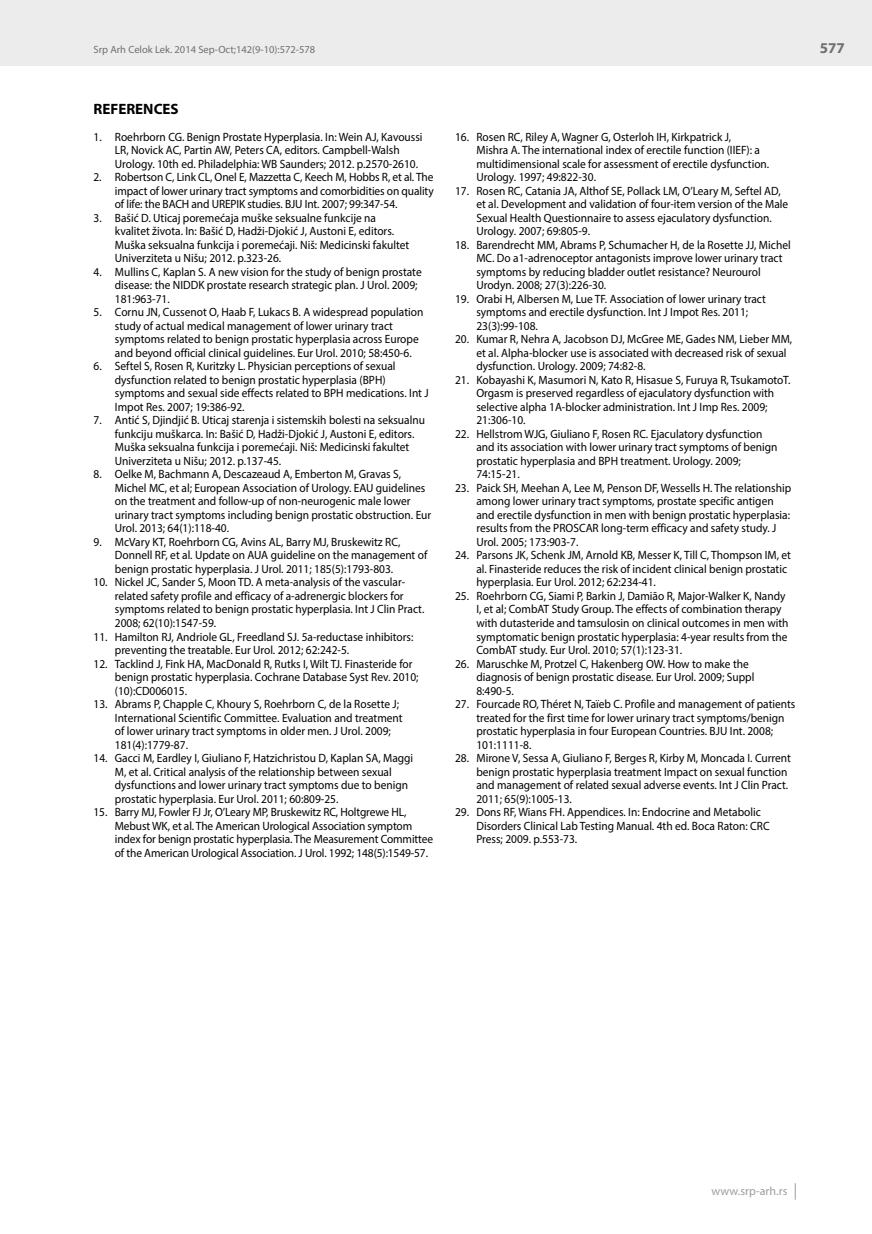
<style>
.page{position:relative;width:872px;height:1234px;background:#fff}
.page>*{position:absolute;margin:0;border:0;box-sizing:border-box;transform-origin:0 0}
.t1{font:700 15px "Myriad Pro";color:#000}
.t2{font:700 15px "Myriad Pro";color:#6f6f6e}
.t3{font:12px/13.5px "Myriad Pro";color:#000;scale:.95 1}
.t4{font:12px "Myriad Pro";letter-spacing:.005em;color:#9c9d9d}
.t5{font:10.5px "Myriad Pro";color:#6f6f6e}
</style>
<div class="page">
<div style="left:0;top:0;width:872px;height:66px;background:#ececed"></div>
<svg style="left:795px;top:1183px;width:1px;height:16px"></svg>
<p class="t5" style="left:94px;top:43px;width:223px">Srp Arh Celok Lek. 2014 Sep-Oct;142(9-10):572-578</p>
<p class="t2" style="left:820px;top:38px;width:26px">577</p>
<p class="t1" style="left:94px;top:99px;width:87px">REFERENCES</p>
<p class="t3" style="left:115px;top:130px;width:325px;text-indent:-21px">1. Roehrborn CG. Benign Prostate Hyperplasia. In: Wein AJ, Kavoussi<br>LR, Novick AC, Partin AW, Peters CA, editors. Campbell-Walsh<br>Urology. 10th ed. Philadelphia: WB Saunders; 2012. p.2570-2610.</p>
<p class="t3" style="left:115px;top:170px;width:337px;text-align:justify;text-indent:-21px">2. Robertson C, Link CL, Onel E, Mazzetta C, Keech M, Hobbs R, et al. The impact of lower urinary tract symptoms and comorbidities on quality of life: the BACH and UREPIK studies. BJU Int. 2007; 99:347-54.</p>
<p class="t3" style="left:115px;top:211px;width:311px;text-indent:-21px">3. Bašić D. Uticaj poremećaja muške seksualne funkcije na kvalitet života. In: Bašić D, Hadži-Djokić J, Austoni E, editors.<br>Muška seksualna funkcija i poremećaji. Niš: Medicinski fakultet Univerziteta u Nišu; 2012. p.323-26.</p>
<p class="t3" style="left:115px;top:265px;width:324px;text-indent:-21px">4. Mullins C, Kaplan S. A new vision for the study of benign prostate disease: the NIDDK prostate research strategic plan. J Urol. 2009;<br>181:963-71.</p>
<p class="t3" style="left:115px;top:305px;width:326px;text-indent:-21px">5. Cornu JN, Cussenot O, Haab F, Lukacs B. A widespread population study of actual medical management of lower urinary tract symptoms related to benign prostatic hyperplasia across Europe and beyond official clinical guidelines. Eur Urol. 2010; 58:450-6.</p>
<p class="t3" style="left:115px;top:359px;width:332px;text-indent:-21px">6. Seftel S, Rosen R, Kuritzky L. Physician perceptions of sexual dysfunction related to benign prostatic hyperplasia (BPH) symptoms and sexual side effects related to BPH medications. Int J Impot Res. 2007; 19:386-92.</p>
<p class="t3" style="left:115px;top:413px;width:328px;text-indent:-21px">7. Antić S, Djindjić B. Uticaj starenja i sistemskih bolesti na seksualnu funkciju muškarca. In: Bašić D, Hadži-Djokić J, Austoni E, editors.<br>Muška seksualna funkcija i poremećaji. Niš: Medicinski fakultet Univerziteta u Nišu; 2012. p.137-45.</p>
<p class="t3" style="left:115px;top:467px;width:334px;text-indent:-21px">8. Oelke M, Bachmann A, Descazeaud A, Emberton M, Gravas S, Michel MC, et al; European Association of Urology. EAU guidelines on the treatment and follow-up of non-neurogenic male lower urinary tract symptoms including benign prostatic obstruction. Eur Urol. 2013; 64(1):118-40.</p>
<p class="t3" style="left:115px;top:535px;width:330px;text-indent:-21px">9. McVary KT, Roehrborn CG, Avins AL, Barry MJ, Bruskewitz RC,<br>Donnell RF, et al. Update on AUA guideline on the management of benign prostatic hyperplasia. J Urol. 2011; 185(5):1793-803.</p>
<p class="t3" style="left:115px;top:575px;width:327px;text-indent:-21px">10. Nickel JC, Sander S, Moon TD. A meta-analysis of the vascular&shy;related safety profile and efficacy of a-adrenergic blockers for symptoms related to benign prostatic hyperplasia. Int J Clin Pract.<br>2008; 62(10):1547-59.</p>
<p class="t3" style="left:115px;top:629px;width:316px;text-indent:-21px">11. Hamilton RJ, Andriole GL, Freedland SJ. 5a-reductase inhibitors: preventing the treatable. Eur Urol. 2012; 62:242-5.</p>
<p class="t3" style="left:115px;top:656px;width:321px;text-indent:-21px">12. Tacklind J, Fink HA, MacDonald R, Rutks I, Wilt TJ. Finasteride for benign prostatic hyperplasia. Cochrane Database Syst Rev. 2010; (10):CD006015.</p>
<p class="t3" style="left:115px;top:697px;width:304px;text-indent:-21px">13. Abrams P, Chapple C, Khoury S, Roehrborn C, de la Rosette J; International Scientific Committee. Evaluation and treatment of lower urinary tract symptoms in older men. J Urol. 2009; 181(4):1779-87.</p>
<p class="t3" style="left:115px;top:751px;width:316px;text-indent:-21px">14. Gacci M, Eardley I, Giuliano F, Hatzichristou D, Kaplan SA, Maggi M, et al. Critical analysis of the relationship between sexual dysfunctions and lower urinary tract symptoms due to benign prostatic hyperplasia. Eur Urol. 2011; 60:809-25.</p>
<p class="t3" style="left:115px;top:805px;width:336px;text-indent:-21px">15. Barry MJ, Fowler FJ Jr, O’Leary MP, Bruskewitz RC, Holtgrewe HL, Mebust WK, et al. The American Urological Association symptom index for benign prostatic hyperplasia. The Measurement Committee of the American Urological Association. J Urol. 1992; 148(5):1549-57.</p>
<p class="t3" style="left:476px;top:130px;width:310px;text-indent:-21px">16. Rosen RC, Riley A, Wagner G, Osterloh IH, Kirkpatrick J,<br>Mishra A. The international index of erectile function (IIEF): a multidimensional scale for assessment of erectile dysfunction.<br>Urology. 1997; 49:822-30.</p>
<p class="t3" style="left:476px;top:184px;width:330px;text-indent:-21px">17. Rosen RC, Catania JA, Althof SE, Pollack LM, O’Leary M, Seftel AD, et al. Development and validation of four-item version of the Male Sexual Health Questionnaire to assess ejaculatory dysfunction.<br>Urology. 2007; 69:805-9.</p>
<p class="t3" style="left:476px;top:238px;width:332px;text-indent:-21px">18. Barendrecht MM, Abrams P, Schumacher H, de la Rosette JJ, Michel MC. Do a1-adrenoceptor antagonists improve lower urinary tract symptoms by reducing bladder outlet resistance? Neurourol Urodyn. 2008; 27(3):226-30.</p>
<p class="t3" style="left:476px;top:292px;width:306px;text-indent:-21px">19. Orabi H, Albersen M, Lue TF. Association of lower urinary tract symptoms and erectile dysfunction. Int J Impot Res. 2011;<br>23(3):99-108.</p>
<p class="t3" style="left:476px;top:332px;width:334px;text-indent:-21px">20. Kumar R, Nehra A, Jacobson DJ, McGree ME, Gades NM, Lieber MM, et al. Alpha-blocker use is associated with decreased risk of sexual dysfunction. Urology. 2009; 74:82-8.</p>
<p class="t3" style="left:476px;top:373px;width:332px;text-indent:-21px">21. Kobayashi K, Masumori N, Kato R, Hisasue S, Furuya R, TsukamotoT.<br>Orgasm is preserved regardless of ejaculatory dysfunction with selective alpha 1A-blocker administration. Int J Imp Res. 2009; 21:306-10.</p>
<p class="t3" style="left:476px;top:427px;width:318px;text-indent:-21px">22. Hellstrom WJG, Giuliano F, Rosen RC. Ejaculatory dysfunction and its association with lower urinary tract symptoms of benign prostatic hyperplasia and BPH treatment. Urology. 2009; 74:15-21.</p>
<p class="t3" style="left:476px;top:481px;width:333px;text-indent:-21px">23. Paick SH, Meehan A, Lee M, Penson DF, Wessells H. The relationship among lower urinary tract symptoms, prostate specific antigen and erectile dysfunction in men with benign prostatic hyperplasia: results from the PROSCAR long-term efficacy and safety study. J Urol. 2005; 173:903-7.</p>
<p class="t3" style="left:476px;top:548px;width:333px;text-indent:-21px">24. Parsons JK, Schenk JM, Arnold KB, Messer K, Till C, Thompson IM, et al. Finasteride reduces the risk of incident clinical benign prostatic hyperplasia. Eur Urol. 2012; 62:234-41.</p>
<p class="t3" style="left:476px;top:589px;width:330px;text-indent:-21px">25. Roehrborn CG, Siami P, Barkin J, Damião R, Major-Walker K, Nandy I, et al; CombAT Study Group. The effects of combination therapy with dutasteride and tamsulosin on clinical outcomes in men with symptomatic benign prostatic hyperplasia: 4-year results from the CombAT study. Eur Urol. 2010; 57(1):123-31.</p>
<p class="t3" style="left:476px;top:656px;width:294px;text-indent:-21px">26. Maruschke M, Protzel C, Hakenberg OW. How to make the diagnosis of benign prostatic disease. Eur Urol. 2009; Suppl<br>8:490-5.</p>
<p class="t3" style="left:476px;top:697px;width:337px;text-indent:-21px">27. Fourcade RO, Théret N, Taïeb C. Profile and management of patients treated for the first time for lower urinary tract symptoms/benign prostatic hyperplasia in four European Countries. BJU Int. 2008; 101:1111-8.</p>
<p class="t3" style="left:476px;top:751px;width:332px;text-indent:-21px">28. Mirone V, Sessa A, Giuliano F, Berges R, Kirby M, Moncada I. Current benign prostatic hyperplasia treatment Impact on sexual function and management of related sexual adverse events. Int J Clin Pract.<br>2011; 65(9):1005-13.</p>
<p class="t3" style="left:476px;top:805px;width:310px;text-indent:-21px">29. Dons RF, Wians FH. Appendices. In: Endocrine and Metabolic<br>Disorders Clinical Lab Testing Manual. 4th ed. Boca Raton: CRC<br>Press; 2009. p.553-73.</p>
<p class="t4" style="left:711px;top:1183px;width:77px">www.srp-arh.rs</p>
</div>
